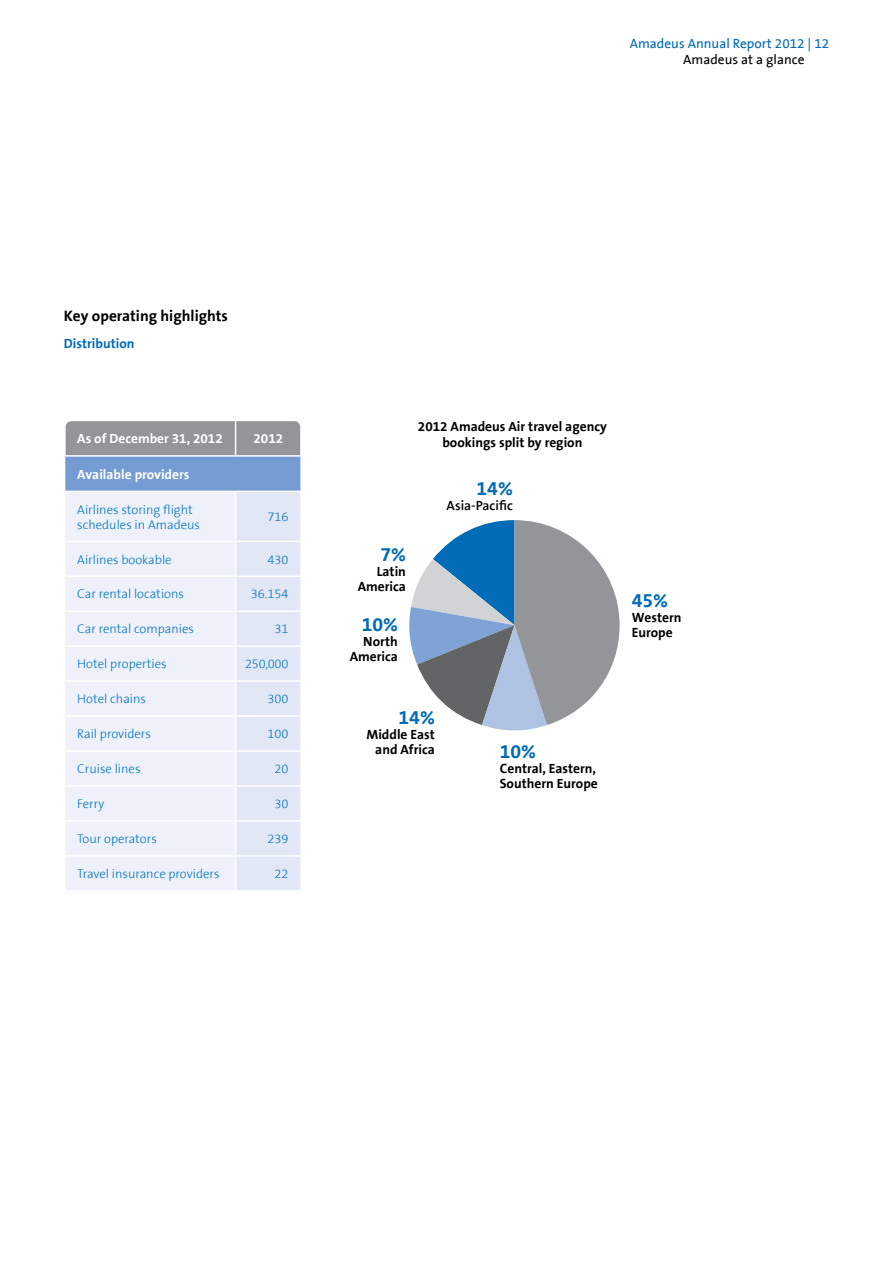
<style>
.page{position:relative;width:893px;height:1263px;background:#fff}
.page>*{position:absolute;margin:0;border:0;box-sizing:border-box;transform-origin:0 0}
.t1{font:700 19.5px "The Sans B7";color:#006bb6}
.t2{font:700 15.3px "The Sans B7";color:#000}
.t3{font:700 13.5px/15px "The Sans B7";color:#000;text-align:right}
.t4{font:700 13.5px "The Sans B7";color:#fff}
.t5{font:13.5px "The Sans B5 Plain";color:#006bb6}
.t6{font:13.5px "The Sans B5 Plain";color:#000}
.t7{font:700 13.5px "The Sans B7";color:#006bb6}
.t8{font:600 13.5px "The Sans B6";color:#000}
.t9{font:300 12.75px/15px "The Sans B3";color:#0074bb}
</style>
<div class="page">
<svg style="left:409px;top:520px;width:211px;height:211px"></svg>
<div style="left:65px;top:421px;width:235px;height:34px;background:#939598"></div>
<div style="left:65px;top:456px;width:236px;height:35px;background:#749cd2"></div>
<div style="left:65px;top:492px;width:170px;height:398px;background:#eef1f9"></div>
<div style="left:236px;top:492px;width:64px;height:398px;background:#e1e7f5"></div>
<hr style="left:235px;top:421px;width:1px;height:34px;background:#fff">
<hr style="left:300px;top:457px;width:2px;height:34px;background:#fff">
<hr style="left:64px;top:575px;width:172px;height:2px;background:#fff">
<hr style="left:236px;top:575px;width:66px;height:2px;background:#fff">
<hr style="left:64px;top:610px;width:172px;height:2px;background:#fff">
<hr style="left:236px;top:610px;width:66px;height:2px;background:#fff">
<hr style="left:64px;top:645px;width:172px;height:2px;background:#fff">
<hr style="left:236px;top:645px;width:66px;height:2px;background:#fff">
<hr style="left:64px;top:680px;width:172px;height:2px;background:#fff">
<hr style="left:236px;top:680px;width:66px;height:2px;background:#fff">
<hr style="left:64px;top:715px;width:172px;height:2px;background:#fff">
<hr style="left:236px;top:715px;width:66px;height:2px;background:#fff">
<hr style="left:64px;top:750px;width:172px;height:2px;background:#fff">
<hr style="left:236px;top:750px;width:66px;height:2px;background:#fff">
<hr style="left:64px;top:785px;width:172px;height:2px;background:#fff">
<hr style="left:236px;top:785px;width:66px;height:2px;background:#fff">
<hr style="left:64px;top:820px;width:172px;height:2px;background:#fff">
<hr style="left:236px;top:820px;width:66px;height:2px;background:#fff">
<hr style="left:64px;top:855px;width:172px;height:2px;background:#fff">
<hr style="left:236px;top:855px;width:66px;height:2px;background:#fff">
<hr style="left:64px;top:455px;width:172px;height:2px;background:#fff">
<hr style="left:236px;top:455px;width:66px;height:2px;background:#fff">
<hr style="left:64px;top:541px;width:172px;height:1px;background:#fff">
<hr style="left:236px;top:541px;width:66px;height:1px;background:#fff">
<p class="t5" style="left:630px;top:37px;width:201px">Amadeus Annual Report 2012 | 12</p>
<p class="t6" style="left:683px;top:53px;width:123px">Amadeus at a glance</p>
<p class="t2" style="left:64px;top:308px;width:166px">Key operating highlights</p>
<p class="t7" style="left:64px;top:336px;width:72px">Distribution</p>
<p class="t4" style="left:77px;top:431px;width:147px">As of December 31, 2012</p>
<p class="t4" style="left:254px;top:431px;width:31px">2012</p>
<p class="t4" style="left:77px;top:467px;width:114px">Available providers</p>
<p class="t9" style="left:77px;top:502px;width:124px">Airlines storing flight schedules in Amadeus</p>
<p class="t9" style="left:267px;top:510px;width:23px">716</p>
<p class="t9" style="left:77px;top:552px;width:96px">Airlines bookable</p>
<p class="t9" style="left:267px;top:552px;width:23px">430</p>
<p class="t9" style="left:77px;top:587px;width:108px">Car rental locations</p>
<p class="t9" style="left:251px;top:587px;width:39px">36.154</p>
<p class="t9" style="left:77px;top:622px;width:118px">Car rental companies</p>
<p class="t9" style="left:274px;top:622px;width:16px">31</p>
<p class="t9" style="left:77px;top:657px;width:91px">Hotel properties</p>
<p class="t9" style="left:245px;top:657px;width:45px">250,000</p>
<p class="t9" style="left:77px;top:692px;width:70px">Hotel chains</p>
<p class="t9" style="left:267px;top:692px;width:23px">300</p>
<p class="t9" style="left:77px;top:727px;width:75px">Rail providers</p>
<p class="t9" style="left:267px;top:727px;width:23px">100</p>
<p class="t9" style="left:77px;top:762px;width:65px">Cruise lines</p>
<p class="t9" style="left:274px;top:762px;width:16px">20</p>
<p class="t9" style="left:77px;top:797px;width:29px">Ferry</p>
<p class="t9" style="left:274px;top:797px;width:16px">30</p>
<p class="t9" style="left:77px;top:832px;width:81px">Tour operators</p>
<p class="t9" style="left:267px;top:832px;width:23px">239</p>
<p class="t9" style="left:77px;top:867px;width:144px">Travel insurance providers</p>
<p class="t9" style="left:274px;top:867px;width:16px">22</p>
<p class="t3" style="left:418px;top:418px;width:190px;line-height:16.2px;text-align:center">2012 Amadeus Air travel agency bookings split by region</p>
<h1 class="t1" style="left:380px;top:544px;width:27px">7%</h1>
<p class="t3" style="left:358px;top:564px;width:50px">Latin<br>America</p>
<h1 class="t1" style="left:362px;top:614px;width:38px">10%</h1>
<p class="t3" style="left:350px;top:635px;width:50px">North<br>America</p>
<h1 class="t1" style="left:477px;top:478px;width:38px">14%</h1>
<p class="t8" style="left:447px;top:498px;width:68px">Asia-Pacific</p>
<h1 class="t1" style="left:399px;top:707px;width:38px">14%</h1>
<p class="t3" style="left:366px;top:728px;width:70px">Middle East and Africa</p>
<h1 class="t1" style="left:500px;top:741px;width:38px">10%</h1>
<p class="t3" style="left:500px;top:761px;width:100px;text-align:left">Central, Eastern,<br>Southern Europe</p>
<h1 class="t1" style="left:632px;top:591px;width:38px">45%</h1>
<p class="t3" style="left:632px;top:611px;width:51px;text-align:left">Western<br>Europe</p>
</div>
